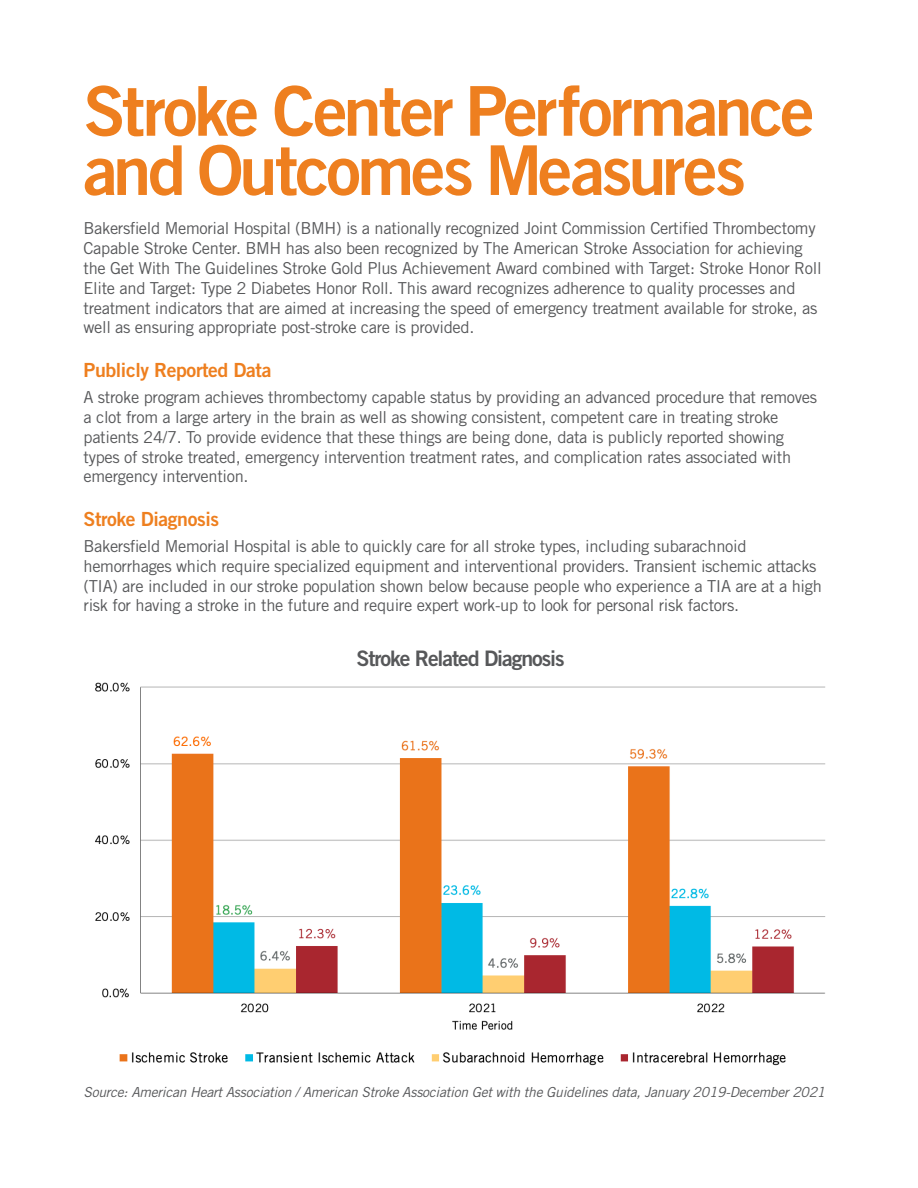
<style>
.page{position:relative;width:918px;height:1188px;background:#fff}
.page>*{position:absolute;margin:0;border:0;box-sizing:border-box;transform-origin:0 0}
.t1{font:68.7px/59.2px "Trade Gothic LT Std Bd 2";letter-spacing:-.05em;color:#ee7f1f}
.t2{font:21.45px "Trade Gothic LT Std Bd 2";letter-spacing:-.05em;color:#57585a}
.t3{font:19.5px "Trade Gothic LT Std Bd 2";letter-spacing:-.02em;color:#ee7f1f}
.t4{font:16.5px/19.8px "Trade Gothic LT Std";letter-spacing:-.02em;color:#57585a}
.t5{font:italic 13.8px "Trade Gothic LT Std";letter-spacing:-.02em;color:#57585a}
</style>
<div class="page">
<img style="left:95px;top:682px;width:731px;height:384px">
<p class="t1" style="left:84px;top:80px;width:733px">Stroke Center Performance and Outcomes Measures</p>
<p class="t4" style="left:84px;top:218px;width:740px">Bakersfield Memorial Hospital (BMH) is a nationally recognized Joint Commission Certified Thrombectomy Capable Stroke Center. BMH has also been recognized by The American Stroke Association for achieving the Get With The Guidelines Stroke Gold Plus Achievement Award combined with Target: Stroke Honor Roll Elite and Target: Type 2 Diabetes Honor Roll. This award recognizes adherence to quality processes and treatment indicators that are aimed at increasing the speed of emergency treatment available for stroke, as well as ensuring appropriate post-stroke care is provided.</p>
<p class="t3" style="left:84px;top:358px;width:189px">Publicly Reported Data</p>
<p class="t4" style="left:84px;top:387px;width:735px">A stroke program achieves thrombectomy capable status by providing an advanced procedure that removes a clot from a large artery in the brain as well as showing consistent, competent care in treating stroke patients 24/7. To provide evidence that these things are being done, data is publicly reported showing types of stroke treated, emergency intervention treatment rates, and complication rates associated with emergency intervention.</p>
<p class="t3" style="left:84px;top:506px;width:137px">Stroke Diagnosis</p>
<p class="t4" style="left:84px;top:536px;width:740px">Bakersfield Memorial Hospital is able to quickly care for all stroke types, including subarachnoid hemorrhages which require specialized equipment and interventional providers. Transient ischemic attacks (TIA) are included in our stroke population shown below because people who experience a TIA are at a high risk for having a stroke in the future and require expert work-up to look for personal risk factors.</p>
<p class="t2" style="left:356px;top:645px;width:210px">Stroke Related Diagnosis</p>
<p class="t5" style="left:84px;top:1083px;width:743px">Source: American Heart Association / American Stroke Association Get with the Guidelines data, January 2019-December 2021</p>
</div>
